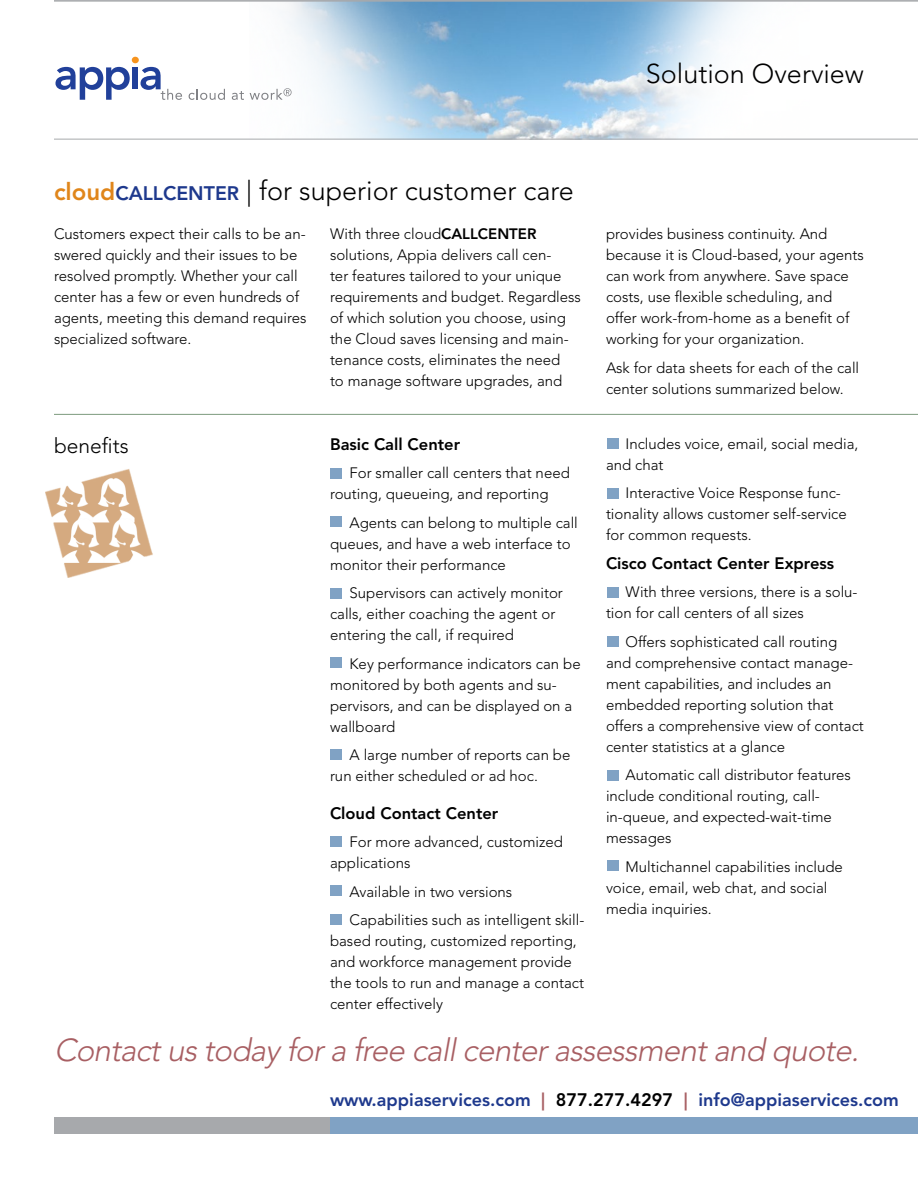
<style>
.page{position:relative;width:918px;height:1188px;background:#fff}
.page>*{position:absolute;margin:0;border:0;box-sizing:border-box;transform-origin:0 0}
.t1{font:italic 300 31.5px "Avenir LT Std";color:#a85f63}
.t2{font:300 27px "Avenir LT Std";color:#000}
.t3{font:300 21px "Avenir LT Std";color:#000}
.t4{font:800 18px "Avenir LT Std";color:#1e398d}
.t5{font:800 16.5px "Avenir LT Std";color:#000}
.t6{font:300 15px/21px "Avenir LT Std";color:#000}
.s1{font-weight:800;font-size:24px;color:#e0861b}
.s2{font-weight:800;font-size:19.5px;color:#1e398d}
.s3{font-weight:800}
.s4{color:#a85f63}
.s5{color:#000}
</style>
<div class="page">
<img style="left:249px;top:2px;width:561px;height:137px">
<div style="left:54px;top:1118px;width:864px;height:16px;background:#80a2c4"></div>
<div style="left:54px;top:1118px;width:276px;height:16px;background:#a7a9ac"></div>
<svg style="left:189px;top:89px;width:36px;height:11px"></svg>
<svg style="left:232px;top:91px;width:12px;height:9px"></svg>
<svg style="left:250px;top:88px;width:42px;height:12px"></svg>
<svg style="left:56px;top:67px;width:74px;height:33px"></svg>
<div style="left:132px;top:57px;width:7px;height:6px;background:#f7941e;border-radius:50%"></div>
<div style="left:133px;top:67px;width:5px;height:22px;background:#21409a"></div>
<svg style="left:141px;top:67px;width:41px;height:33px"></svg>
<hr style="left:54px;top:139px;width:864px;height:1px;background:#a7a9ac">
<hr style="left:54px;top:0;width:864px;height:1px;background:#a7a9ac">
<hr style="left:54px;top:414px;width:864px;height:1px;background:#7d9a7e">
<img style="left:46px;top:469px;width:107px;height:109px">
<hr style="left:54px;top:1px;width:864px;height:1px;background:#a7a9ac">
<div style="left:330px;top:469px;width:12px;height:10px;background:#80a2c4"></div>
<div style="left:607px;top:439px;width:12px;height:10px;background:#80a2c4"></div>
<div style="left:607px;top:488px;width:12px;height:11px;background:#80a2c4"></div>
<div style="left:607px;top:587px;width:12px;height:11px;background:#80a2c4"></div>
<div style="left:607px;top:637px;width:12px;height:10px;background:#80a2c4"></div>
<div style="left:607px;top:770px;width:12px;height:11px;background:#80a2c4"></div>
<div style="left:607px;top:860px;width:12px;height:11px;background:#80a2c4"></div>
<div style="left:330px;top:589px;width:12px;height:10px;background:#80a2c4"></div>
<div style="left:330px;top:517px;width:12px;height:10px;background:#80a2c4"></div>
<div style="left:330px;top:658px;width:12px;height:10px;background:#80a2c4"></div>
<div style="left:330px;top:749px;width:12px;height:11px;background:#80a2c4"></div>
<div style="left:330px;top:836px;width:12px;height:11px;background:#80a2c4"></div>
<div style="left:330px;top:886px;width:12px;height:10px;background:#80a2c4"></div>
<div style="left:330px;top:914px;width:12px;height:11px;background:#80a2c4"></div>
<h2 class="t2" style="left:646px;top:58px;width:220px">Solution Overview</h2>
<h2 class="t2" style="left:54px;top:175px;width:521px"><span class="s1">cloud</span><span class="s2">CALLCENTER</span> | for superior customer care</h2>
<p class="t6" style="left:54px;top:224px;width:254px">Customers expect their calls to be an&shy;swered quickly and their issues to be resolved promptly. Whether your call center has a few or even hundreds of agents, meeting this demand requires specialized software.</p>
<p class="t6" style="left:330px;top:224px;width:252px">With three cloud<span class="s3">CALLCENTER </span>solutions, Appia delivers call cen-<br>ter features tailored to your unique requirements and budget. Regardless of which solution you choose, using the Cloud saves licensing and main&shy;tenance costs, eliminates the need<br>to manage software upgrades, and</p>
<p class="t6" style="left:606px;top:224px;width:260px">provides business continuity. And because it is Cloud-based, your agents can work from anywhere. Save space costs, use flexible scheduling, and offer work-from-home as a benefit of working for your organization.</p>
<p class="t6" style="left:606px;top:357px;width:255px">Ask for data sheets for each of the call center solutions summarized below.</p>
<h3 class="t3" style="left:54px;top:434px;width:76px">benefits</h3>
<p class="t5" style="left:330px;top:434px;width:132px">Basic Call Center</p>
<p class="t6" style="left:330px;top:463px;width:241px;text-indent:20px">For smaller call centers that need routing, queueing, and reporting</p>
<p class="t6" style="left:330px;top:512px;width:249px;text-indent:20px">Agents can belong to multiple call queues, and have a web interface to monitor their performance</p>
<p class="t6" style="left:330px;top:583px;width:234px;text-indent:20px">Supervisors can actively monitor calls, either coaching the agent or entering the call, if required</p>
<p class="t6" style="left:330px;top:653px;width:252px;text-indent:20px">Key performance indicators can be monitored by both agents and su&shy;pervisors, and can be displayed on a wallboard</p>
<p class="t6" style="left:330px;top:745px;width:242px;text-indent:20px">A large number of reports can be run either scheduled or ad hoc.</p>
<p class="t5" style="left:330px;top:803px;width:170px">Cloud Contact Center</p>
<p class="t6" style="left:330px;top:832px;width:234px;text-indent:20px">For more advanced, customized applications</p>
<p class="t6" style="left:350px;top:877px;width:236px;line-height:28.5px">Available in two versions<br>Capabilities such as intelligent skill-</p>
<p class="t6" style="left:330px;top:931px;width:256px">based routing, customized reporting, and workforce management provide the tools to run and manage a contact center effectively</p>
<p class="t6" style="left:606px;top:433px;width:254px;text-indent:20px">Includes voice, email, social media, and chat</p>
<p class="t6" style="left:606px;top:482px;width:242px;text-indent:20px">Interactive Voice Response func&shy;tionality allows customer self-service for common requests.</p>
<p class="t5" style="left:606px;top:553px;width:230px">Cisco Contact Center Express</p>
<p class="t6" style="left:606px;top:581px;width:253px;text-indent:20px">With three versions, there is a solu&shy;tion for call centers of all sizes</p>
<p class="t6" style="left:606px;top:631px;width:259px;text-indent:20px">Offers sophisticated call routing and comprehensive contact manage&shy;ment capabilities, and includes an embedded reporting solution that offers a comprehensive view of contact center statistics at a glance</p>
<p class="t6" style="left:606px;top:764px;width:246px;text-indent:20px">Automatic call distributor features include conditional routing, call&shy;in-queue, and expected-wait-time messages</p>
<p class="t6" style="left:606px;top:856px;width:238px;text-indent:20px">Multichannel capabilities include voice, email, web chat, and social media inquiries.</p>
<h1 class="t1" style="left:54px;top:1031px;width:813px">Contactustoday fora free callcenterassessmentand quote.</h1>
<p class="t4" style="left:330px;top:1089px;width:570px">www.appiaservices.com <span class="s4">|</span> <span class="s5">877.277.4297</span> <span class="s4">|</span> info@appiaservices.com</p>
</div>
